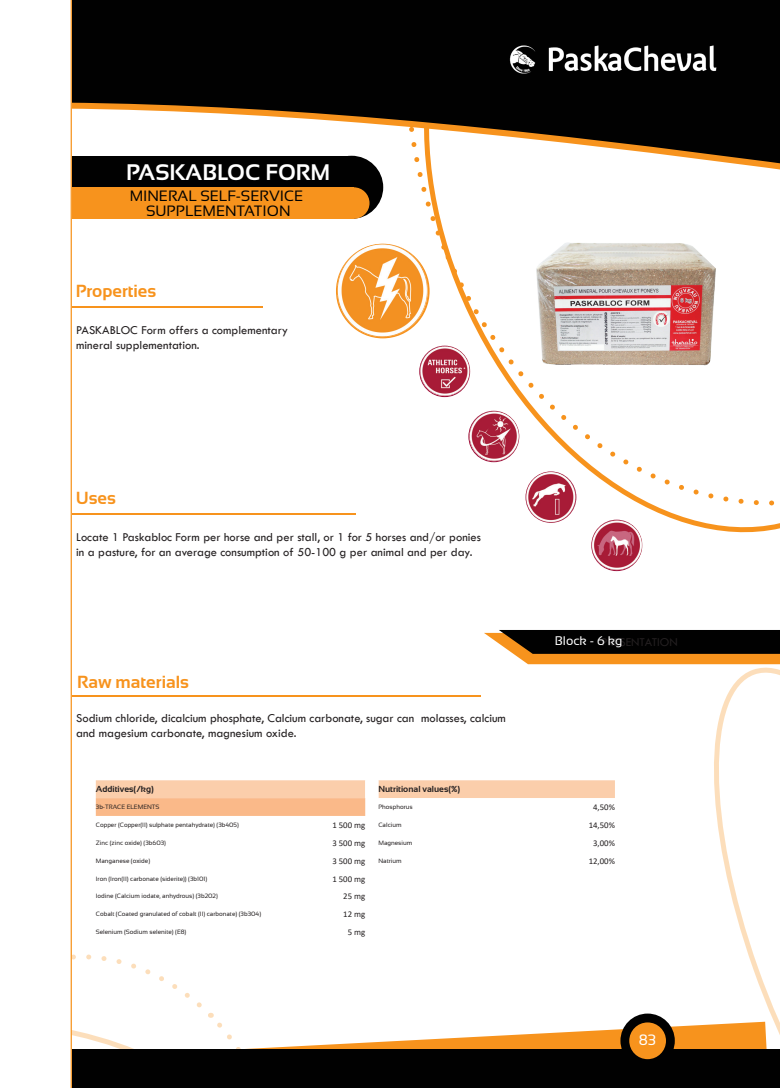
<style>
.page{position:relative;width:780px;height:1088px;background:#fff}
.page>*{position:absolute;margin:0;border:0;box-sizing:border-box;transform-origin:0 0}
.t1{font:700 22.5px "Sansation";color:#fff}
.t2{font:700 17.5px "Sansation";color:#f7931d}
.t3{font:15px/15px "Sansation";color:#010101;text-align:center}
.t4{font:15px "Sansation";color:#fff}
.t5{font:12.5px/15px "Tw Cen";color:#231f20}
.t6{font:12.5px "Sansation";color:#fff}
.t7{font:8.75px "Calibri";color:#231f20}
.t8{font:700 8.75px "Sansation";color:#231f20}
.t9{font:6.25px "Sansation";color:#231f20}
</style>
<div class="page">
<svg style="left:696px;top:664px;width:84px;height:371px"></svg>
<svg style="left:285px;top:1022px;width:482px;height:27px"></svg>
<svg style="left:72px;top:954px;width:213px;height:95px"></svg>
<svg style="left:441px;top:248px;width:339px;height:285px"></svg>
<svg style="left:369px;top:170px;width:77px;height:69px"></svg>
<svg style="left:72px;top:0;width:708px;height:170px;fill:#010101"></svg>
<div style="left:0;top:1049px;width:780px;height:39px;background:#010101"></div>
<div style="left:620px;top:1013px;width:54px;height:55px;background:#010101;border-radius:50%"></div>
<div style="left:629px;top:1022px;width:37px;height:37px;background:#f7931d;border-radius:50%"></div>
<div style="left:18px;top:156px;width:333px;height:31px;background:#010101"></div>
<div style="left:320px;top:156px;width:63px;height:63px;background:#010101;border-radius:50%"></div>
<div style="left:18px;top:187px;width:335px;height:32px;background:#f7931d"></div>
<div style="left:338px;top:187px;width:31px;height:32px;background:#f7931d;border-radius:50%"></div>
<hr style="left:63px;top:306px;width:200px;height:2px;background:#f7931d">
<hr style="left:63px;top:695px;width:417px;height:2px;background:#f7931d">
<hr style="left:63px;top:513px;width:292px;height:1px;background:#f7931d">
<svg style="left:484px;top:630px;width:296px;height:34px;background:#5d3f1c"></svg>
<svg style="left:0;top:0;width:72px;height:1088px"></svg>
<div style="left:416px;top:342px;width:57px;height:58px;border:2px solid #fff;border-radius:50%"></div>
<div style="left:330px;top:237px;width:106px;height:108px;border:4px solid #fff;border-radius:50%"></div>
<div style="left:465px;top:408px;width:57px;height:57px;border:2px solid #fff;border-radius:50%"></div>
<div style="left:522px;top:468px;width:57px;height:58px;border:2px solid #fff;border-radius:50%"></div>
<div style="left:588px;top:516px;width:57px;height:58px;border:2px solid #fff;border-radius:50%"></div>
<img style="left:469px;top:242px;width:303px;height:167px">
<img style="left:418px;top:344px;width:53px;height:53px">
<img style="left:333px;top:239px;width:98px;height:100px">
<img style="left:467px;top:409px;width:53px;height:53px">
<img style="left:524px;top:470px;width:53px;height:53px">
<img style="left:590px;top:518px;width:53px;height:54px">
<svg style="left:96px;top:780px;width:519px;height:36px"></svg>
<img style="left:487px;top:44px;width:230px;height:50px">
<h1 class="t1" style="left:126px;top:160px;width:206px">PASKABLOC FORM</h1>
<p class="t3" style="left:130px;top:188px;width:175px">MINERAL SELF-SERVICE<br>SUPPLEMENTATION</p>
<h2 class="t2" style="left:76px;top:281px;width:82px">Properties</h2>
<p class="t5" style="left:76px;top:322px;width:213px">PASKABLOC Form offers a complementary mineral supplementation.</p>
<h2 class="t2" style="left:76px;top:488px;width:42px">Uses</h2>
<p class="t5" style="left:76px;top:529px;width:406px">Locate 1 Paskabloc Form per horse and per stall, or 1 for 5 horses and/or ponies in a pasture, for an average consumption of 50-100 g per animal and per day.</p>
<h2 class="t2" style="left:77px;top:672px;width:113px">Raw materials</h2>
<p class="t5" style="left:76px;top:710px;width:431px">Sodium chloride, dicalcium phosphate, Calcium carbonate, sugar can molasses, calcium and magesium carbonate, magnesium oxide.</p>
<p class="t6" style="left:555px;top:634px;width:69px">Block - 6 kg</p>
<p class="t5" style="left:601px;top:634px;width:78px">PRESENTATION</p>
<p class="t8" style="left:96px;top:784px;width:60px">Additives(/kg)</p>
<p class="t8" style="left:378px;top:784px;width:83px">Nutritional values(%)</p>
<p class="t9" style="left:96px;top:804px;width:65px">3b-TRACE ELEMENTS</p>
<p class="t9" style="left:378px;top:804px;width:36px">Phosphorus</p>
<p class="t7" style="left:593px;top:801px;width:23px">4,50%</p>
<p class="t9" style="left:96px;top:821px;width:145px">Copper (Copper(II) sulphate pentahydrate) (3b405)</p>
<p class="t7" style="left:332px;top:819px;width:34px">1 500 mg</p>
<p class="t9" style="left:378px;top:821px;width:25px">Calcium</p>
<p class="t7" style="left:588px;top:819px;width:28px">14,50%</p>
<p class="t9" style="left:96px;top:839px;width:72px">Zinc (zinc oxide) (3b603)</p>
<p class="t7" style="left:332px;top:837px;width:34px">3 500 mg</p>
<p class="t9" style="left:378px;top:839px;width:35px">Magnesium</p>
<p class="t7" style="left:593px;top:837px;width:23px">3,00%</p>
<p class="t9" style="left:96px;top:857px;width:56px">Manganese (oxide)</p>
<p class="t7" style="left:332px;top:855px;width:34px">3 500 mg</p>
<p class="t9" style="left:378px;top:857px;width:25px">Natrium</p>
<p class="t7" style="left:588px;top:855px;width:28px">12,00%</p>
<p class="t9" style="left:96px;top:875px;width:113px">Iron (Iron(II) carbonate (siderite)) (3b101)</p>
<p class="t7" style="left:332px;top:872px;width:34px">1 500 mg</p>
<p class="t9" style="left:96px;top:893px;width:124px">Iodine (Calcium iodate, anhydrous) (3b202)</p>
<p class="t7" style="left:343px;top:890px;width:23px">25 mg</p>
<p class="t9" style="left:96px;top:910px;width:167px">Cobalt (Coated granulated of cobalt (II) carbonate) (3b304)</p>
<p class="t7" style="left:343px;top:908px;width:23px">12 mg</p>
<p class="t9" style="left:96px;top:928px;width:92px">Selenium (Sodium selenite) (E8)</p>
<p class="t7" style="left:347px;top:926px;width:19px">5 mg</p>
<p class="t4" style="left:638px;top:1031px;width:19px">83</p>
</div>
